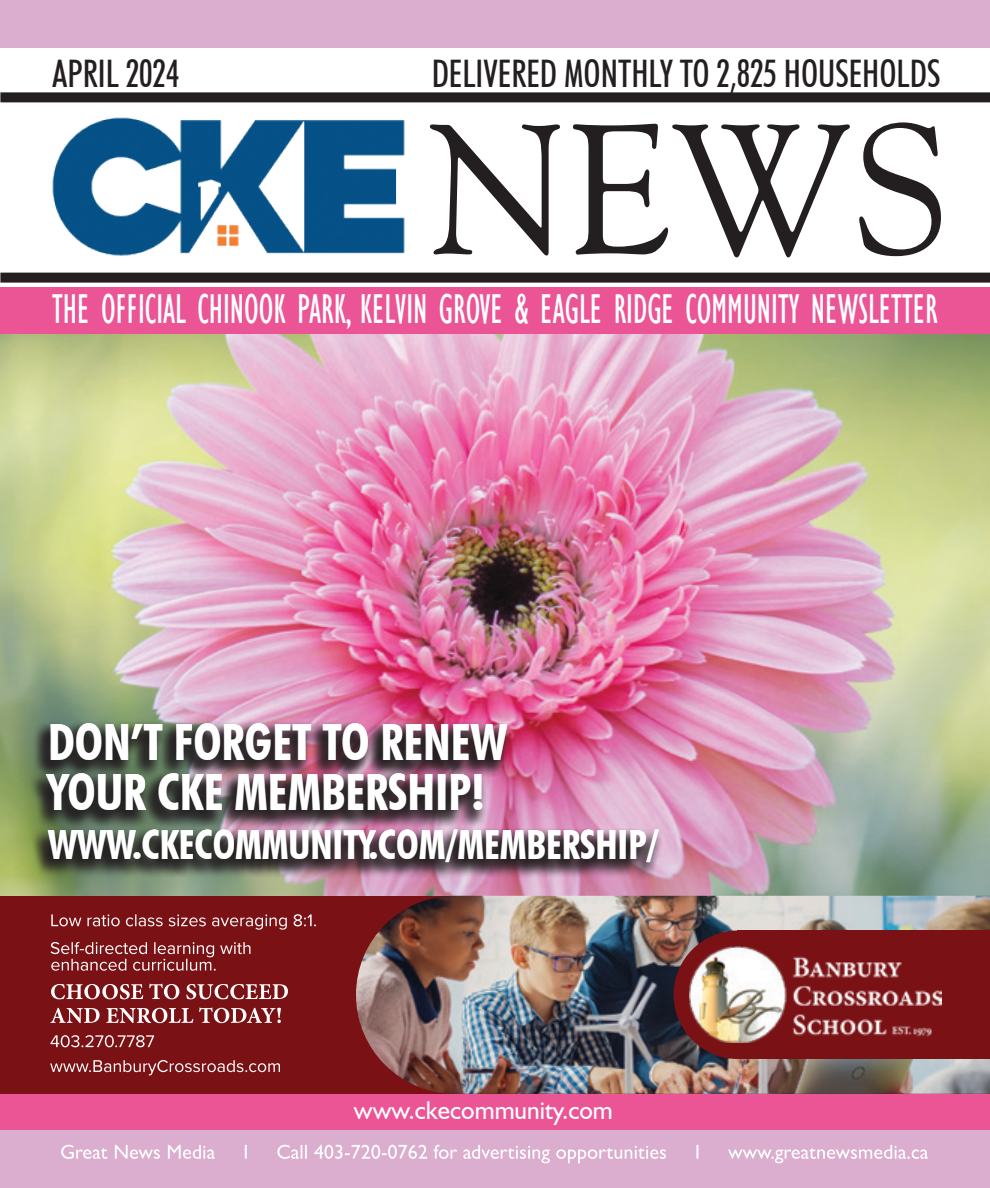
<style>
.page{position:relative;width:990px;height:1188px;background:#fff}
.page>*{position:absolute;margin:0;border:0;box-sizing:border-box;transform-origin:0 0}
.t1{font:700 condensed 50px/50px "Futura BT";color:#fff}
.t2{font:condensed 42.8px "Gill Sans";color:#fff;scale:.8 1}
.t3{font:700 condensed 40px "Futura BT";color:#fff}
.t4{font:500 condensed 38px "Futura BT";color:#231f20;scale:.92 1}
.t5{font:26px "Humanist 521 BT";color:#fff}
</style>
<div class="page">
<img style="left:0;top:334px;width:990px;height:562px">
<div style="left:0;top:92px;width:990px;height:10px;background:#231f20"></div>
<div style="left:0;top:273px;width:990px;height:10px;background:#231f20"></div>
<div style="left:0;top:287px;width:990px;height:47px;background:#eb5495"></div>
<div style="left:0;top:1094px;width:990px;height:39px;background:#eb5495"></div>
<div style="left:0;top:1130px;width:990px;height:58px;background:#dbadce"></div>
<div style="left:0;top:0;width:990px;height:48px;background:#dbadce"></div>
<svg style="left:61px;top:1145px;width:867px;height:18px"></svg>
<img style="left:52px;top:117px;width:378px;height:139px">
<svg style="left:430px;top:122px;width:511px;height:135px"></svg>
<div style="left:0;top:896px;width:990px;height:198px;background:#7a1215"></div>
<img style="left:356px;top:896px;width:634px;height:198px">
<div style="left:674px;top:931px;width:128px;height:128px;background:#7a1215;border-radius:50%"></div>
<div style="left:738px;top:931px;width:252px;height:128px;background:#7a1215"></div>
<img style="left:689px;top:947px;width:253px;height:96px">
<svg style="left:51px;top:914px;width:265px;height:16px"></svg>
<svg style="left:51px;top:942px;width:199px;height:29px"></svg>
<svg style="left:51px;top:984px;width:237px;height:15px"></svg>
<svg style="left:50px;top:1008px;width:231px;height:15px"></svg>
<svg style="left:51px;top:1035px;width:103px;height:12px"></svg>
<svg style="left:50px;top:1060px;width:230px;height:15px"></svg>
<img style="left:30px;top:719px;width:633px;height:161px">
<p class="t4" style="left:52px;top:50px;width:140px">APRIL 2024</p>
<p class="t4" style="left:432px;top:50px;width:555px">DELIVERED MONTHLY TO 2,825 HOUSEHOLDS</p>
<p class="t2" style="left:52px;top:284px;width:1108px">THE OFFICIAL CHINOOK PARK, KELVIN GROVE &amp; EAGLE RIDGE COMMUNITY NEWSLETTER</p>
<p class="t1" style="left:48px;top:717px;width:461px">DON’T FORGET TO RENEW<br>YOUR CKE MEMBERSHIP!</p>
<p class="t3" style="left:48px;top:821px;width:612px">WWW.CKECOMMUNITY.COM/MEMBERSHIP/</p>
<p class="t5" style="left:354px;top:1094px;width:260px">www.ckecommunity.com</p>
</div>
